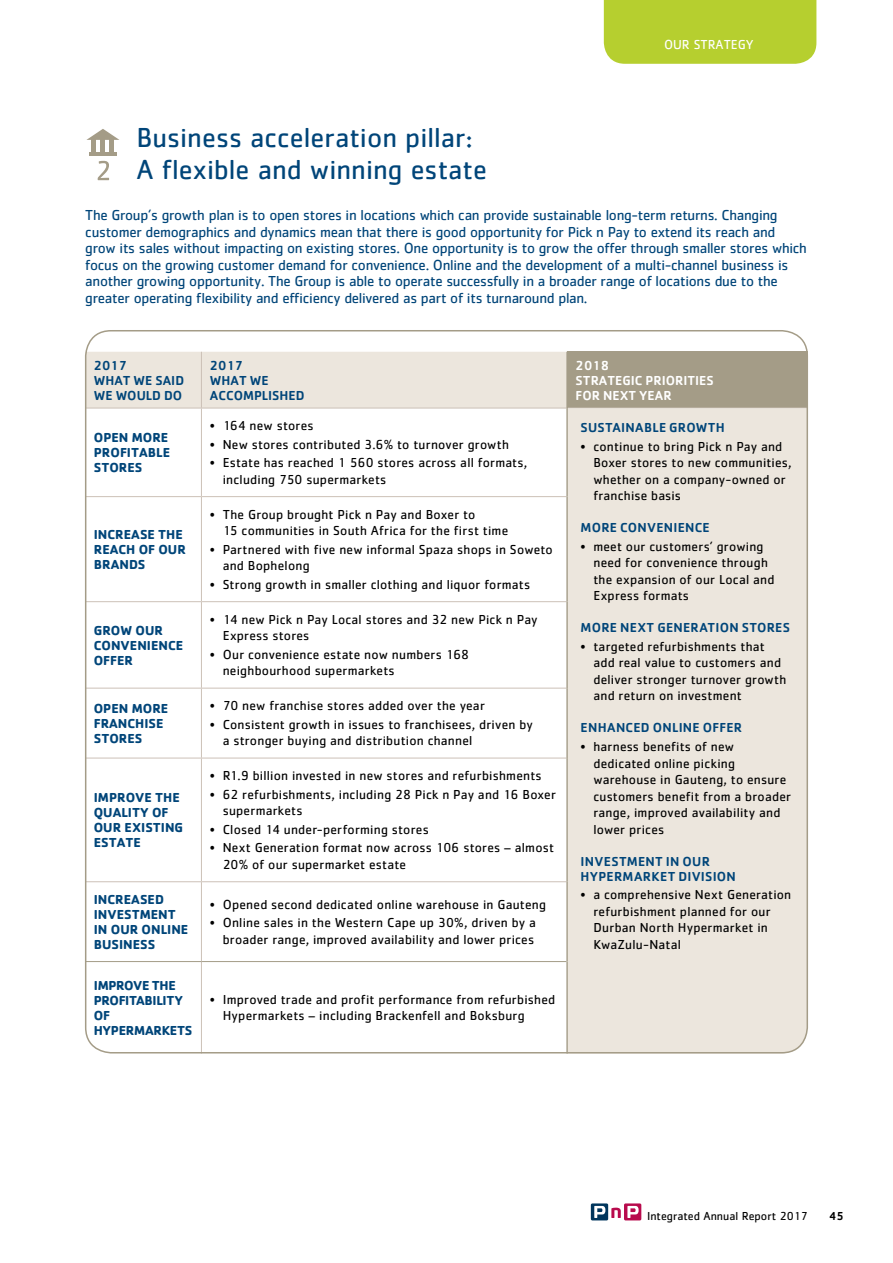
<style>
.page{position:relative;width:893px;height:1263px;background:#fff}
.page>*{position:absolute;margin:0;border:0;box-sizing:border-box;transform-origin:0 0}
.t1{font:28.5px/31.5px "Cachet Std";color:#004579}
.t2{font:15px/16.5px "Cachet Std";letter-spacing:-.02em;color:#004579}
.t3{font:13.5px/16.5px "Cachet Std";letter-spacing:.015em;color:#000}
.t4{font:700 13.5px/15px "Cachet Std";color:#004579}
.t5{font:500 13.5px/15px "Cachet Std";letter-spacing:.015em;color:#004579}
.t6{font:700 13.5px/15px "Cachet Std";letter-spacing:-.02em;color:#004579}
.t7{font:500 13.5px/15px "Cachet Std";color:#fff}
.t8{font:13.5px "Cachet Std";color:#fff}
.t9{font:12px "Cachet Std";color:#000}
.t10{font:500 12px "Cachet Std";color:#000}
</style>
<div class="page">
<svg style="left:591px;top:1203px;width:50px;height:17px"></svg>
<div style="left:604px;top:0;width:212px;height:64px;background:#b6cf2f"></div>
<div style="left:88px;top:352px;width:478px;height:56px;background:#ece6dd"></div>
<div style="left:567px;top:352px;width:241px;height:56px;background:#a49c87"></div>
<hr style="left:201px;top:352px;width:1px;height:56px;background:#ccc1b7">
<hr style="left:85px;top:408px;width:116px;height:1px;background:#ccc1b7">
<hr style="left:201px;top:408px;width:365px;height:1px;background:#ccc1b7">
<hr style="left:201px;top:408px;width:1px;height:88px;background:#ccc1b7">
<hr style="left:85px;top:496px;width:116px;height:1px;background:#ccc1b7">
<hr style="left:201px;top:496px;width:365px;height:1px;background:#ccc1b7">
<hr style="left:201px;top:497px;width:1px;height:104px;background:#ccc1b7">
<hr style="left:85px;top:601px;width:116px;height:1px;background:#ccc1b7">
<hr style="left:201px;top:601px;width:365px;height:1px;background:#ccc1b7">
<hr style="left:201px;top:602px;width:1px;height:86px;background:#ccc1b7">
<hr style="left:85px;top:688px;width:116px;height:1px;background:#ccc1b7">
<hr style="left:201px;top:688px;width:365px;height:1px;background:#ccc1b7">
<hr style="left:201px;top:688px;width:1px;height:70px;background:#ccc1b7">
<hr style="left:85px;top:758px;width:116px;height:1px;background:#ccc1b7">
<hr style="left:201px;top:758px;width:365px;height:1px;background:#ccc1b7">
<hr style="left:201px;top:758px;width:1px;height:123px;background:#ccc1b7">
<hr style="left:85px;top:881px;width:116px;height:1px;background:#ccc1b7">
<hr style="left:201px;top:881px;width:365px;height:1px;background:#ccc1b7">
<hr style="left:201px;top:882px;width:1px;height:79px;background:#ccc1b7">
<hr style="left:201px;top:962px;width:1px;height:91px;background:#ccc1b7">
<hr style="left:566px;top:352px;width:2px;height:56px;background:#a49c87">
<hr style="left:566px;top:408px;width:2px;height:89px;background:#a49c87">
<hr style="left:566px;top:497px;width:2px;height:105px;background:#a49c87">
<hr style="left:566px;top:602px;width:2px;height:86px;background:#a49c87">
<hr style="left:566px;top:688px;width:2px;height:70px;background:#a49c87">
<hr style="left:566px;top:758px;width:2px;height:124px;background:#a49c87">
<hr style="left:566px;top:882px;width:2px;height:79px;background:#a49c87">
<hr style="left:566px;top:961px;width:2px;height:92px;background:#a49c87">
<hr style="left:85px;top:961px;width:116px;height:1px;background:#a49c87">
<hr style="left:201px;top:961px;width:365px;height:1px;background:#a49c87">
<div style="left:568px;top:408px;width:239px;height:645px;background:#ece6dd"></div>
<hr style="left:92px;top:139px;width:4px;height:13px;background:#a49c87">
<hr style="left:89px;top:152px;width:28px;height:4px;background:#a49c87">
<hr style="left:101px;top:139px;width:4px;height:13px;background:#a49c87">
<hr style="left:110px;top:139px;width:4px;height:13px;background:#a49c87">
<svg style="left:86px;top:129px;width:33px;height:11px"></svg>
<svg style="left:98px;top:161px;width:11px;height:19px"></svg>
<h1 class="t1" style="left:137px;top:121px;width:352px">Business acceleration pillar:<br>A flexible and winning estate</h1>
<p class="t8" style="left:664px;top:36px;width:91px">OUR STRATEGY</p>
<p class="t2" style="left:85px;top:207px;width:723px">The Group’s growth plan is to open stores in locations which can provide sustainable long-term returns. Changing customer demographics and dynamics mean that there is good opportunity for Pick n Pay to extend its reach and grow its sales without impacting on existing stores. One opportunity is to grow the offer through smaller stores which focus on the growing customer demand for convenience. Online and the development of a multi-channel business is another growing opportunity. The Group is able to operate successfully in a broader range of locations due to the greater operating flexibility and efficiency delivered as part of its turnaround plan.</p>
<p class="t5" style="left:94px;top:357px;width:92px">2017<br>WHAT WE SAID<br>WE WOULD DO</p>
<p class="t5" style="left:210px;top:357px;width:96px">2017<br>WHAT WE<br>ACCOMPLISHED</p>
<p class="t7" style="left:576px;top:357px;width:140px">2018<br>STRATEGIC PRIORITIES<br>FOR NEXT YEAR</p>
<p class="t4" style="left:94px;top:429px;width:78px">OPEN MORE<br>PROFITABLE<br>STORES</p>
<p class="t3" style="left:210px;top:417px;width:105px">• 164 new stores</p>
<p class="t3" style="left:210px;top:436px;width:301px">• New stores contributed 3.6% to turnover growth</p>
<p class="t3" style="left:223px;top:454px;width:306px;text-indent:-13px">• Estate has reached 1 560 stores across all formats, including 750 supermarkets</p>
<p class="t5" style="left:581px;top:420px;width:146px">SUSTAINABLE GROWTH</p>
<p class="t3" style="left:593px;top:438px;width:200px;text-indent:-13px">• continue to bring Pick n Pay and<br>Boxer stores to new communities, whether on a company-owned or franchise basis</p>
<p class="t5" style="left:581px;top:520px;width:131px">MORE CONVENIENCE</p>
<p class="t3" style="left:593px;top:538px;width:182px;text-indent:-13px">• meet our customers’ growing need for convenience through the expansion of our Local and<br>Express formats</p>
<p class="t5" style="left:581px;top:620px;width:211px">MORE NEXT GENERATION STORES</p>
<p class="t3" style="left:593px;top:638px;width:194px;text-indent:-13px">• targeted refurbishments that add real value to customers and deliver stronger turnover growth and return on investment</p>
<p class="t5" style="left:581px;top:720px;width:163px">ENHANCED ONLINE OFFER</p>
<p class="t3" style="left:593px;top:738px;width:199px;text-indent:-13px">• harness benefits of new dedicated online picking warehouse in Gauteng, to ensure customers benefit from a broader range, improved availability and lower prices</p>
<p class="t5" style="left:581px;top:853px;width:157px">INVESTMENT IN OUR<br>HYPERMARKET DIVISION</p>
<p class="t3" style="left:593px;top:886px;width:199px;text-indent:-13px">• a comprehensive Next Generation refurbishment planned for our<br>Durban North Hypermarket in<br>KwaZulu-Natal</p>
<p class="t3" style="left:223px;top:506px;width:287px;text-indent:-13px">• The Group brought Pick n Pay and Boxer to<br>15 communities in South Africa for the first time</p>
<p class="t3" style="left:223px;top:541px;width:332px;text-indent:-13px">• Partnered with five new informal Spaza shops in Soweto and Bophelong</p>
<p class="t3" style="left:210px;top:576px;width:322px">• Strong growth in smaller clothing and liquor formats</p>
<p class="t4" style="left:94px;top:526px;width:94px">INCREASE THE<br>REACH OF OUR<br>BRANDS</p>
<p class="t4" style="left:94px;top:622px;width:91px">GROW OUR<br>CONVENIENCE<br>OFFER</p>
<p class="t3" style="left:223px;top:611px;width:316px;text-indent:-13px">• 14 new Pick n Pay Local stores and 32 new Pick n Pay<br>Express stores</p>
<p class="t3" style="left:223px;top:646px;width:248px;text-indent:-13px">• Our convenience estate now numbers 168 neighbourhood supermarkets</p>
<p class="t4" style="left:94px;top:700px;width:76px">OPEN MORE<br>FRANCHISE<br>STORES</p>
<p class="t3" style="left:210px;top:697px;width:276px">• 70 new franchise stores added over the year</p>
<p class="t3" style="left:223px;top:716px;width:312px;text-indent:-13px">• Consistent growth in issues to franchisees, driven by a stronger buying and distribution channel</p>
<p class="t3" style="left:210px;top:767px;width:333px">• R1.9 billion invested in new stores and refurbishments</p>
<p class="t3" style="left:223px;top:786px;width:335px;text-indent:-13px">• 62 refurbishments, including 28 Pick n Pay and 16 Boxer supermarkets</p>
<p class="t3" style="left:210px;top:821px;width:220px">• Closed 14 under-performing stores</p>
<p class="t3" style="left:223px;top:839px;width:333px;text-indent:-13px">• Next Generation format now across 106 stores – almost<br>20% of our supermarket estate</p>
<p class="t4" style="left:94px;top:789px;width:91px">IMPROVE THE<br>QUALITY OF<br>OUR EXISTING<br>ESTATE</p>
<p class="t4" style="left:94px;top:891px;width:96px">INCREASED<br>INVESTMENT<br>IN OUR ONLINE<br>BUSINESS</p>
<p class="t3" style="left:210px;top:896px;width:338px">• Opened second dedicated online warehouse in Gauteng</p>
<p class="t3" style="left:210px;top:914px;width:327px;text-align:right">• Online sales in the Western Cape up 30%, driven by a broader range, improved availability and lower prices</p>
<p class="t6" style="left:94px;top:977px;width:100px">IMPROVE THE<br>PROFITABILITY<br>OF<br>HYPERMARKETS</p>
<p class="t3" style="left:223px;top:991px;width:334px;text-indent:-13px">• Improved trade and profit performance from refurbished<br>Hypermarkets – including Brackenfell and Boksburg</p>
<p class="t9" style="left:647px;top:1209px;width:162px">Integrated Annual Report 2017</p>
<p class="t10" style="left:829px;top:1209px;width:16px">45</p>
</div>
